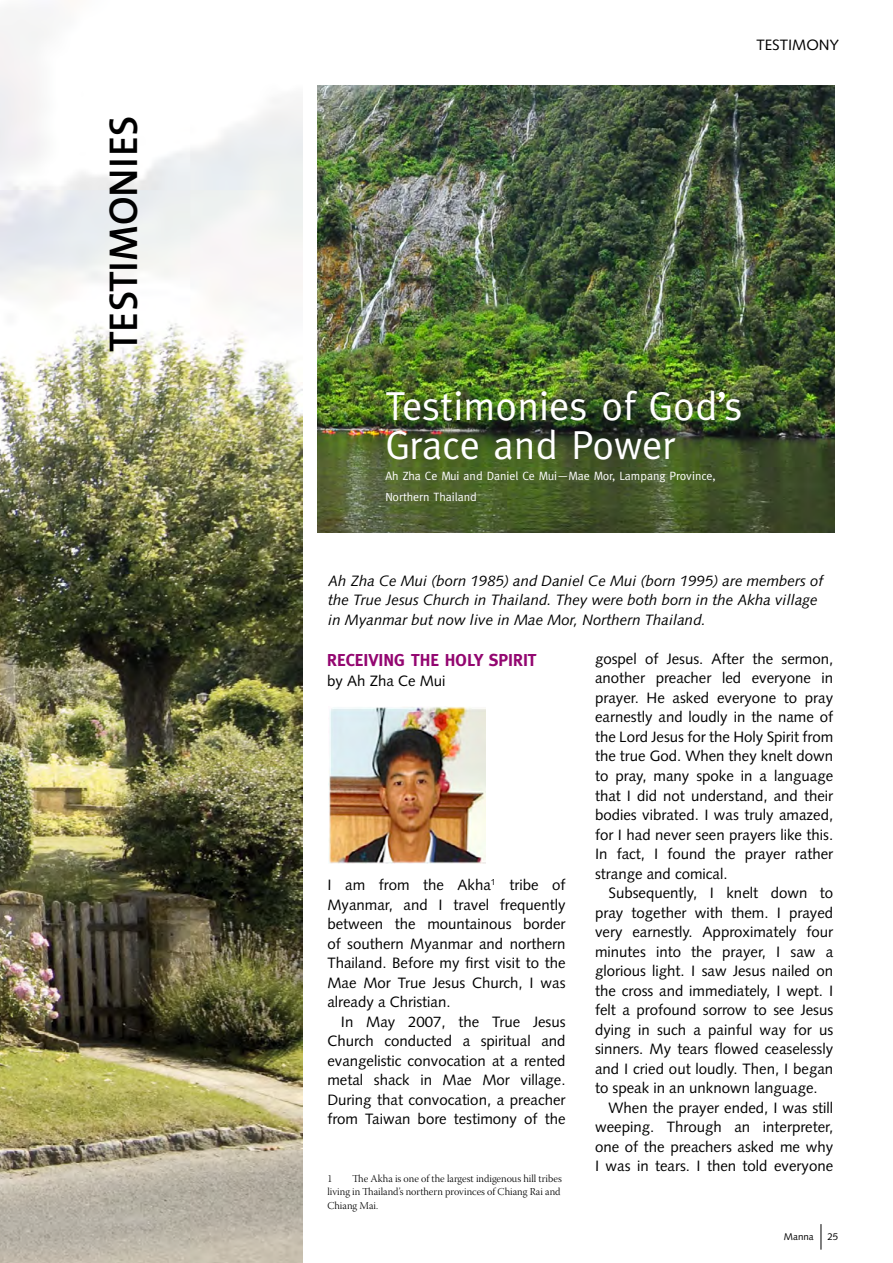
<style>
.page{position:relative;width:893px;height:1263px;background:#fff}
.page>*{position:absolute;margin:0;border:0;box-sizing:border-box;transform-origin:0 0}
.t1{font:40.5px/39px "Meta";color:#fff}
.t2{font:600 40.5px "The Mix";color:#000}
.t3{font:700 17.25px "Meta";color:#930670}
.t4{font:15px/19.5px "Syntax";color:#000;text-align:justify}
.t5{font:italic 15px/19.5px "Syntax";color:#000}
.t6{font:12px/21px "Meta";color:#fff}
.t7{font:10.5px/13.5px "Warnock Pro Light Subh";color:#000;text-align:justify}
.t8{font:9.75px "Syntax";color:#000}
</style>
<div class="page">
<img style="left:317px;top:85px;width:518px;height:447px">
<img style="left:328px;top:707px;width:157px;height:157px">
<img style="left:0;top:19px;width:302px;height:1244px">
<svg style="left:821px;top:1224px;width:1px;height:25px"></svg>
<h1 class="t2" style="left:90px;top:352px;width:238px;rotate:-90deg">TESTIMONIES</h1>
<p class="t4" style="left:756px;top:35px;width:84px">TESTIMONY</p>
<h1 class="t1" style="left:385px;top:386px;width:359px">Testimonies of God’s<br>Grace and Power</h1>
<p class="t6" style="left:385px;top:465px;width:332px">Ah Zha Ce Mui and Daniel Ce Mui—Mae Mor, Lampang Province,<br>Northern Thailand</p>
<p class="t5" style="left:328px;top:571px;width:497px">Ah Zha Ce Mui (born 1985) and Daniel Ce Mui (born 1995) are members of the True Jesus Church in Thailand. They were both born in the Akha village in Myanmar but now live in Mae Mor, Northern Thailand.</p>
<p class="t3" style="left:327px;top:650px;width:211px">RECEIVING THE HOLY SPIRIT</p>
<p class="t4" style="left:327px;top:671px;width:120px">by Ah Zha Ce Mui</p>
<p class="t4" style="left:327px;top:875px;width:240px">I am from the Akha<sup>1</sup> tribe of Myanmar, and I travel frequently between the mountainous border of southern Myanmar and northern Thailand. Before my first visit to the Mae Mor True Jesus Church, I was already a Christian.</p>
<p class="t4" style="left:327px;top:1012px;width:240px;text-indent:14px">In May 2007, the True Jesus Church conducted a spiritual and evangelistic convocation at a rented metal shack in Mae Mor village.<br>During that convocation, a preacher from Taiwan bore testimony of the</p>
<p class="t7" style="left:327px;top:1173px;width:236px;text-indent:25px">The Akha is one of the largest indigenous hill tribes living in Thailand’s northern provinces of Chiang Rai and Chiang Mai.</p>
<p class="t7" style="left:327px;top:1173px;width:6px">1</p>
<p class="t4" style="left:595px;top:649px;width:240px">gospel of Jesus. After the sermon, another preacher led everyone in prayer. He asked everyone to pray earnestly and loudly in the name of the Lord Jesus for the Holy Spirit from the true God. When they knelt down to pray, many spoke in a language that I did not understand, and their bodies vibrated. I was truly amazed, for I had never seen prayers like this.<br>In fact, I found the prayer rather strange and comical.</p>
<p class="t4" style="left:595px;top:883px;width:240px;text-indent:14px">Subsequently, I knelt down to pray together with them. I prayed very earnestly. Approximately four minutes into the prayer, I saw a glorious light. I saw Jesus nailed on the cross and immediately, I wept. I felt a profound sorrow to see Jesus dying in such a painful way for us sinners. My tears flowed ceaselessly and I cried out loudly. Then, I began to speak in an unknown language.</p>
<p class="t4" style="left:595px;top:1098px;width:240px;text-indent:14px">When the prayer ended, I was still weeping. Through an interpreter, one of the preachers asked me why I was in tears. I then told everyone</p>
<p class="t8" style="left:784px;top:1230px;width:31px">Manna</p>
<p class="t8" style="left:827px;top:1230px;width:12px">25</p>
</div>
